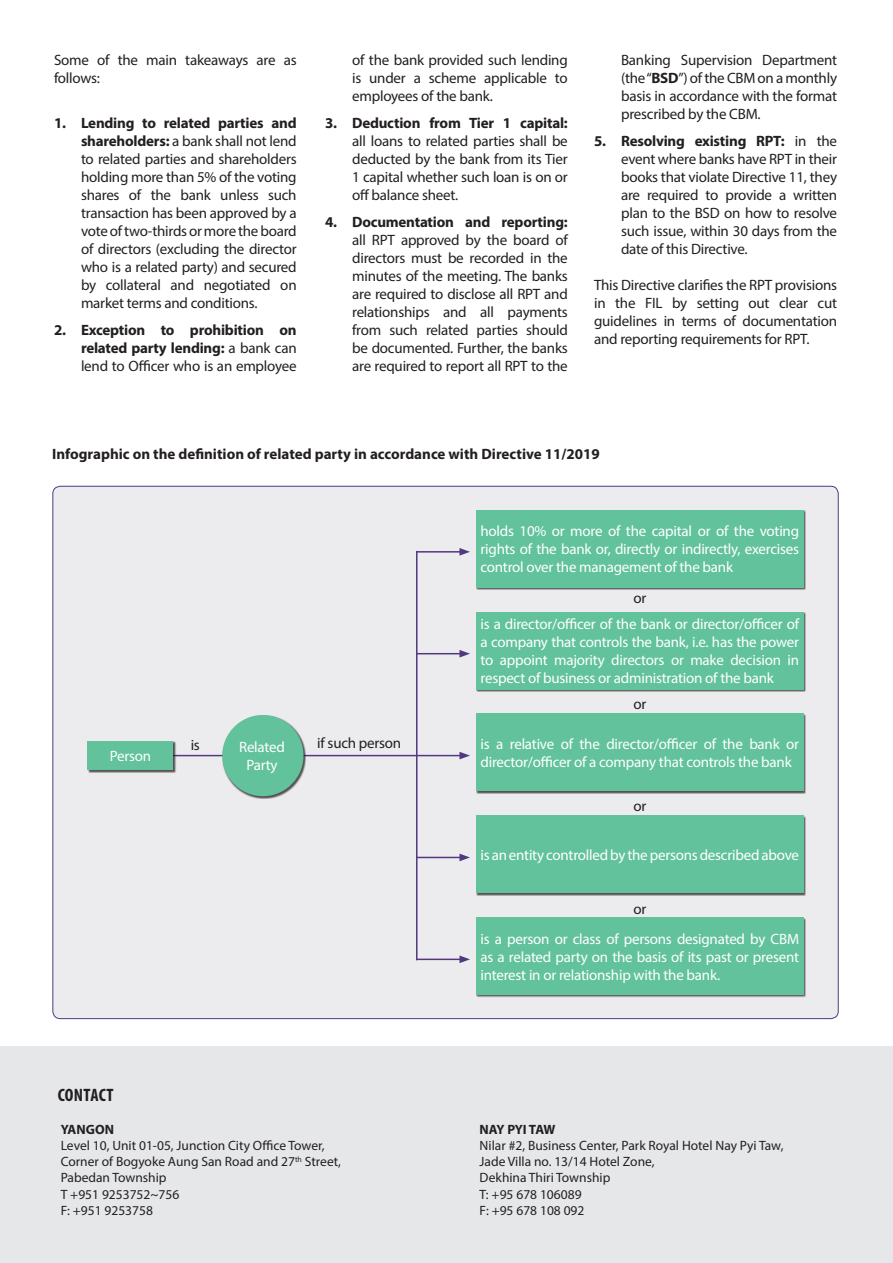
<style>
.page{position:relative;width:893px;height:1263px;background:#fff}
.page>*{position:absolute;margin:0;border:0;box-sizing:border-box;transform-origin:0 0}
.t1{font:700 condensed 18px "Myriad Pro";letter-spacing:.015em;color:#231f20}
.Normal_Para{font:15px/18px "Myriad Pro";letter-spacing:-.015em;color:#231f20;text-align:justify}
.Normal_Para-2{font:15px/18px "Myriad Pro";letter-spacing:-.015em;color:#fff;text-align:justify}
.header_1{font:700 15px/18px "Myriad Pro";letter-spacing:-.005em;color:#231f20;text-align:justify}
.t2{font:13.5px/16.2px "Myriad Pro";color:#231f20}
.t3{font:700 13.5px "Myriad Pro";letter-spacing:-.04em;color:#231f20}
.t4{font:700 13.5px "Myriad Pro";letter-spacing:-.02em;color:#231f20}
.s1{font-weight:700}
.s2{font-weight:400}
</style>
<div class="page">
<div style="left:0;top:1046px;width:893px;height:217px;background:#e6e7e9"></div>
<div style="left:53px;top:486px;width:785px;height:533px;background:#ececee;border-radius:8px"></div>
<div style="left:476px;top:510px;width:330px;height:80px;background:#231f20;opacity:.75"></div>
<div style="left:476px;top:510px;width:328px;height:77px;background:#61c29c"></div>
<div style="left:476px;top:714px;width:330px;height:80px;background:#231f20;opacity:.75"></div>
<div style="left:476px;top:714px;width:328px;height:77px;background:#61c29c"></div>
<div style="left:476px;top:612px;width:330px;height:80px;background:#231f20;opacity:.75"></div>
<div style="left:476px;top:612px;width:328px;height:77px;background:#61c29c"></div>
<div style="left:476px;top:816px;width:330px;height:80px;background:#231f20;opacity:.75"></div>
<div style="left:476px;top:816px;width:328px;height:77px;background:#61c29c"></div>
<div style="left:476px;top:918px;width:330px;height:80px;background:#231f20;opacity:.75"></div>
<div style="left:476px;top:917px;width:328px;height:78px;background:#61c29c"></div>
<hr style="left:128px;top:755px;width:334px;height:1px;background:#513881">
<svg style="left:459px;top:752px;width:11px;height:7px"></svg>
<hr style="left:416px;top:857px;width:46px;height:1px;background:#513881">
<svg style="left:459px;top:854px;width:11px;height:7px"></svg>
<hr style="left:416px;top:551px;width:46px;height:2px;background:#513881">
<svg style="left:459px;top:548px;width:11px;height:8px"></svg>
<hr style="left:416px;top:958px;width:46px;height:2px;background:#513881">
<svg style="left:459px;top:955px;width:11px;height:8px"></svg>
<hr style="left:416px;top:653px;width:46px;height:1px;background:#513881">
<svg style="left:459px;top:650px;width:11px;height:7px"></svg>
<hr style="left:416px;top:551px;width:1px;height:409px;background:#513881">
<div style="left:88px;top:741px;width:88px;height:32px;background:#231f20;opacity:.75"></div>
<div style="left:87px;top:741px;width:86px;height:29px;background:#61c29c"></div>
<div style="left:223px;top:715px;width:83px;height:84px;background:#231f20;opacity:.75"></div>
<div style="left:222px;top:715px;width:81px;height:81px;background:#61c29c;border-radius:50%"></div>
<p class="Normal_Para" style="left:54px;top:51px;width:244px">Some of the main takeaways are as follows:</p>
<p class="Normal_Para" style="left:81px;top:114px;width:217px;text-indent:-27px"><span class="s1">1. Lending to related parties and shareholders:</span> a bank shall not lend to related parties and shareholders holding more than 5% of the voting shares of the bank unless such transaction has been approved by a vote of two-thirds or more the board of directors (excluding the director who is a related party) and secured by collateral and negotiated on market terms and conditions.</p>
<p class="header_1" style="left:81px;top:321px;width:217px;text-indent:-27px">2. Exception to prohibition on related party lending: <span class="s2">a bank can lend to Officer who is an employee</span></p>
<p class="Normal_Para" style="left:352px;top:51px;width:217px">of the bank provided such lending is under a scheme applicable to employees of the bank.</p>
<p class="Normal_Para" style="left:352px;top:114px;width:217px;text-indent:-27px"><span class="s1">3. Deduction from Tier 1 capital: </span>all loans to related parties shall be deducted by the bank from its Tier 1 capital whether such loan is on or off balance sheet.</p>
<p class="Normal_Para" style="left:352px;top:213px;width:217px;text-indent:-27px"><span class="s1">4. Documentation and reporting: </span>all RPT approved by the board of directors must be recorded in the minutes of the meeting. The banks are required to disclose all RPT and relationships and all payments from such related parties should be documented. Further, the banks are required to report all RPT to the</p>
<p class="Normal_Para" style="left:621px;top:51px;width:218px">Banking Supervision Department (the “<span class="s1">BSD</span>”) of the CBM on a monthly basis in accordance with the format prescribed by the CBM.</p>
<p class="Normal_Para" style="left:621px;top:132px;width:218px;text-indent:-27px"><span class="s1">5. Resolving existing RPT:</span> in the event where banks have RPT in their books that violate Directive 11, they are required to provide a written plan to the BSD on how to resolve such issue, within 30 days from the date of this Directive.</p>
<p class="Normal_Para" style="left:594px;top:276px;width:244px">This Directive clarifies the RPT provisions in the FIL by setting out clear cut guidelines in terms of documentation and reporting requirements for RPT.</p>
<p class="header_1" style="left:52px;top:444px;width:549px">Infographic on the definition of related party in accordance with Directive 11/2019</p>
<p class="Normal_Para-2" style="left:480px;top:522px;width:320px">holds 10% or more of the capital or of the voting rights of the bank or, directly or indirectly, exercises control over the management of the bank</p>
<p class="Normal_Para" style="left:633px;top:589px;width:14px">or</p>
<p class="Normal_Para-2" style="left:480px;top:615px;width:320px">is a director/officer of the bank or director/officer of a company that controls the bank, i.e. has the power to appoint majority directors or make decision in respect of business or administration of the bank</p>
<p class="Normal_Para" style="left:633px;top:695px;width:14px">or</p>
<p class="Normal_Para" style="left:191px;top:736px;width:11px">is</p>
<p class="Normal_Para" style="left:317px;top:734px;width:86px">if such person</p>
<p class="Normal_Para-2" style="left:110px;top:747px;width:43px">Person</p>
<p class="Normal_Para-2" style="left:239px;top:738px;width:47px;text-align:center">Related<br>Party</p>
<p class="Normal_Para-2" style="left:480px;top:735px;width:320px">is a relative of the director/officer of the bank or director/officer of a company that controls the bank</p>
<p class="Normal_Para" style="left:633px;top:797px;width:14px">or</p>
<p class="Normal_Para-2" style="left:480px;top:846px;width:320px">is an entity controlled by the persons described above</p>
<p class="Normal_Para" style="left:633px;top:899px;width:14px">or</p>
<p class="Normal_Para-2" style="left:480px;top:929px;width:320px">is a person or class of persons designated by CBM as a related party on the basis of its past or present interest in or relationship with the bank.</p>
<p class="t1" style="left:58px;top:1083px;width:58px">CONTACT</p>
<p class="t4" style="left:61px;top:1120px;width:55px">YANGON</p>
<p class="t2" style="left:61px;top:1137px;width:265px">Level 10, Unit 01-05, Junction City Office Tower,</p>
<p class="t2" style="left:61px;top:1153px;width:282px">Corner of Bogyoke Aung San Road and 27<sup>th</sup> Street,</p>
<p class="t2" style="left:61px;top:1169px;width:107px">Pabedan Township</p>
<p class="t2" style="left:61px;top:1186px;width:120px">T +951 9253752~756</p>
<p class="t2" style="left:61px;top:1202px;width:94px">F: +951 9253758</p>
<p class="t3" style="left:480px;top:1120px;width:77px">NAY PYI TAW</p>
<p class="t2" style="left:480px;top:1137px;width:305px">Nilar #2, Business Center, Park Royal Hotel Nay Pyi Taw,</p>
<p class="t2" style="left:480px;top:1153px;width:176px">Jade Villa no. 13/14 Hotel Zone,</p>
<p class="t2" style="left:480px;top:1169px;width:132px">Dekhina Thiri Township<br>T: +95 678 106089</p>
<p class="t2" style="left:480px;top:1202px;width:106px">F: +95 678 108 092</p>
</div>
